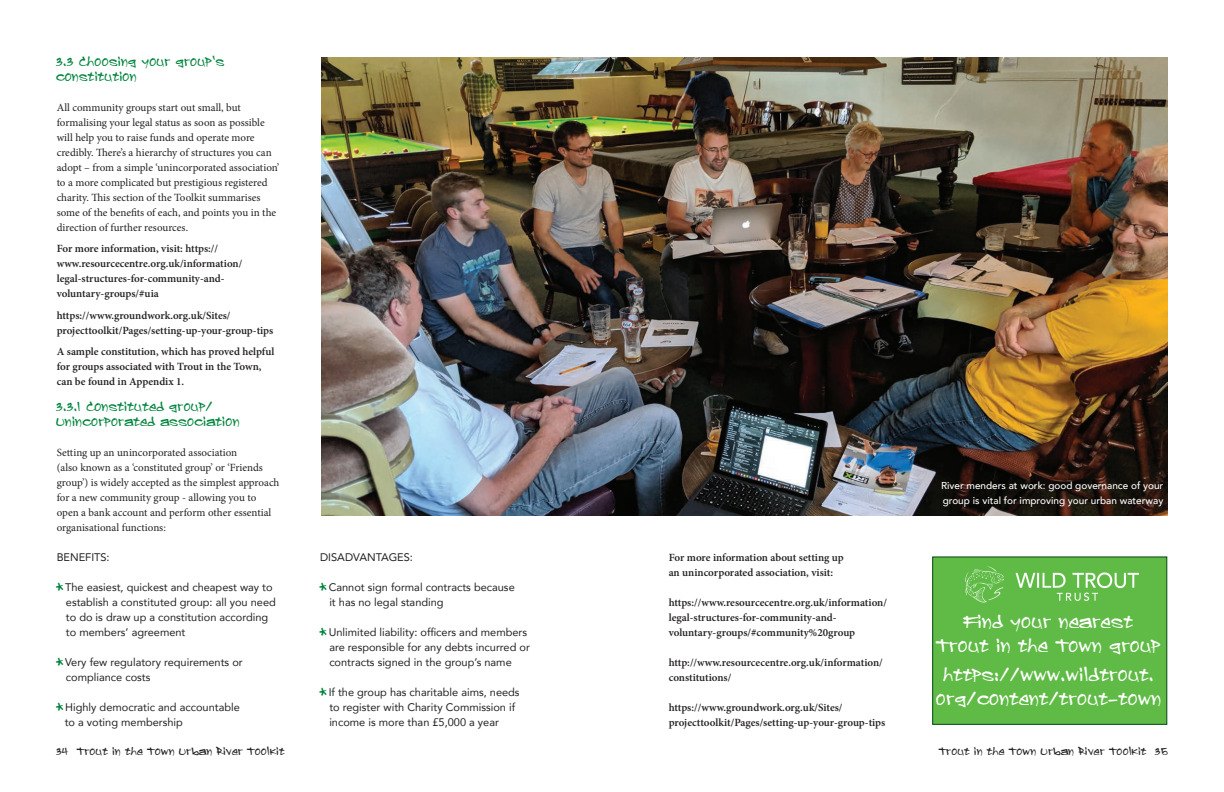
<style>
.page{position:relative;width:1224px;height:792px;background:#fff}
.page>*{position:absolute;margin:0;border:0;box-sizing:border-box;transform-origin:0 0}
.t1{font:17px/24px "Sprayerz";letter-spacing:.15em;color:#fff;text-align:center}
.bodycopy{font:12px/15px "Sprayerz";letter-spacing:.15em;color:#00843d}
.bodycopy-2{font:600 11px/15px "Minion Pro";color:#231f20}
.bodycopy-3{font:11px/15px "Minion Pro";color:#231f20}
.bodycopy-4{font:11px/15px "Avenir";color:#231f20}
.t2{font:500 10px/15px "Avenir";color:#fff}
.t3{font:10px "Sprayerz";letter-spacing:.15em;color:#231f20}
.s1{font-family:"Sprayerz";font-size:14px;color:#00843d}
</style>
<div class="page">
<img style="left:321px;top:57px;width:846px;height:459px">
<div style="left:932px;top:556px;width:235px;height:169px;background:#60bb46;border:1px solid #004810"></div>
<img style="left:966px;top:567px;width:172px;height:36px">
<p class="bodycopy" style="left:57px;top:54px;width:168px">3.3 Choosing your group's constitution</p>
<p class="bodycopy-3" style="left:57px;top:100px;width:224px">All community groups start out small, but formalising your legal status as soon as possible will help you to raise funds and operate more credibly. There’s a hierarchy of structures you can adopt – from a simple ‘unincorporated association’ to a more complicated but prestigious registered charity. This section of the Toolkit summarises some of the benefits of each, and points you in the direction of further resources.</p>
<p class="bodycopy-2" style="left:57px;top:241px;width:187px">For more information, visit: https:// www.resourcecentre.org.uk/information/ legal-structures-for-community-and&shy;voluntary-groups/#uia</p>
<p class="bodycopy-2" style="left:57px;top:308px;width:218px">https://www.groundwork.org.uk/Sites/ projecttoolkit/Pages/setting-up-your-group-tips</p>
<p class="bodycopy-2" style="left:57px;top:344px;width:219px">A sample constitution, which has proved helpful for groups associated with Trout in the Town, can be found in Appendix 1.</p>
<p class="bodycopy" style="left:57px;top:399px;width:184px">3.3.1 Constituted group/<br>Unincorporated association</p>
<p class="bodycopy-3" style="left:57px;top:445px;width:224px">Setting up an unincorporated association<br>(also known as a ‘constituted group’ or ‘Friends group’) is widely accepted as the simplest approach for a new community group - allowing you to open a bank account and perform other essential organisational functions:</p>
<p class="bodycopy-4" style="left:57px;top:549px;width:54px">BENEFITS:</p>
<p class="bodycopy-4" style="left:57px;top:579px;width:217px"><span class="s1">*</span> The easiest, quickest and cheapest way to</p>
<p class="bodycopy-4" style="left:66px;top:594px;width:211px">establish a constituted group: all you need to do is draw up a constitution according to members’ agreement</p>
<p class="bodycopy-4" style="left:57px;top:654px;width:188px"><span class="s1">*</span> Very few regulatory requirements or</p>
<p class="bodycopy-4" style="left:66px;top:669px;width:86px">compliance costs</p>
<p class="bodycopy-4" style="left:65px;top:699px;width:177px;text-indent:-8px"><span class="s1">*</span> Highly democratic and accountable to a voting membership</p>
<p class="bodycopy-4" style="left:320px;top:549px;width:94px">DISADVANTAGES:</p>
<p class="bodycopy-4" style="left:329px;top:579px;width:187px;text-indent:-9px"><span class="s1">*</span> Cannot sign formal contracts because it has no legal standing</p>
<p class="bodycopy-4" style="left:329px;top:624px;width:202px;text-indent:-9px"><span class="s1">*</span> Unlimited liability: officers and members are responsible for any debts incurred or contracts signed in the group’s name</p>
<p class="bodycopy-4" style="left:329px;top:684px;width:192px;text-indent:-9px"><span class="s1">*</span> If the group has charitable aims, needs to register with Charity Commission if income is more than £5,000 a year</p>
<p class="bodycopy-2" style="left:669px;top:550px;width:177px">For more information about setting up an unincorporated association, visit:</p>
<p class="bodycopy-2" style="left:669px;top:595px;width:220px">https://www.resourcecentre.org.uk/information/ legal-structures-for-community-and&shy;voluntary-groups/#community%20group</p>
<p class="bodycopy-2" style="left:669px;top:655px;width:216px">http://www.resourcecentre.org.uk/information/ constitutions/</p>
<p class="bodycopy-2" style="left:669px;top:700px;width:218px">https://www.groundwork.org.uk/Sites/ projecttoolkit/Pages/setting-up-your-group-tips</p>
<p class="t2" style="left:941px;top:478px;width:224px">River menders at work: good governance of your group is vital for improving your urban waterway</p>
<p class="t1" style="left:937px;top:610px;width:224px">Find your nearest<br>Trout in the Town group</p>
<p class="t1" style="left:937px;top:663px;width:224px">https://www.wildtrout. org/content/trout-town</p>
<p class="t3" style="left:57px;top:746px;width:229px">34 Trout in the Town Urban River Toolkit</p>
<p class="t3" style="left:939px;top:746px;width:229px">Trout in the Town Urban River Toolkit 35</p>
</div>
